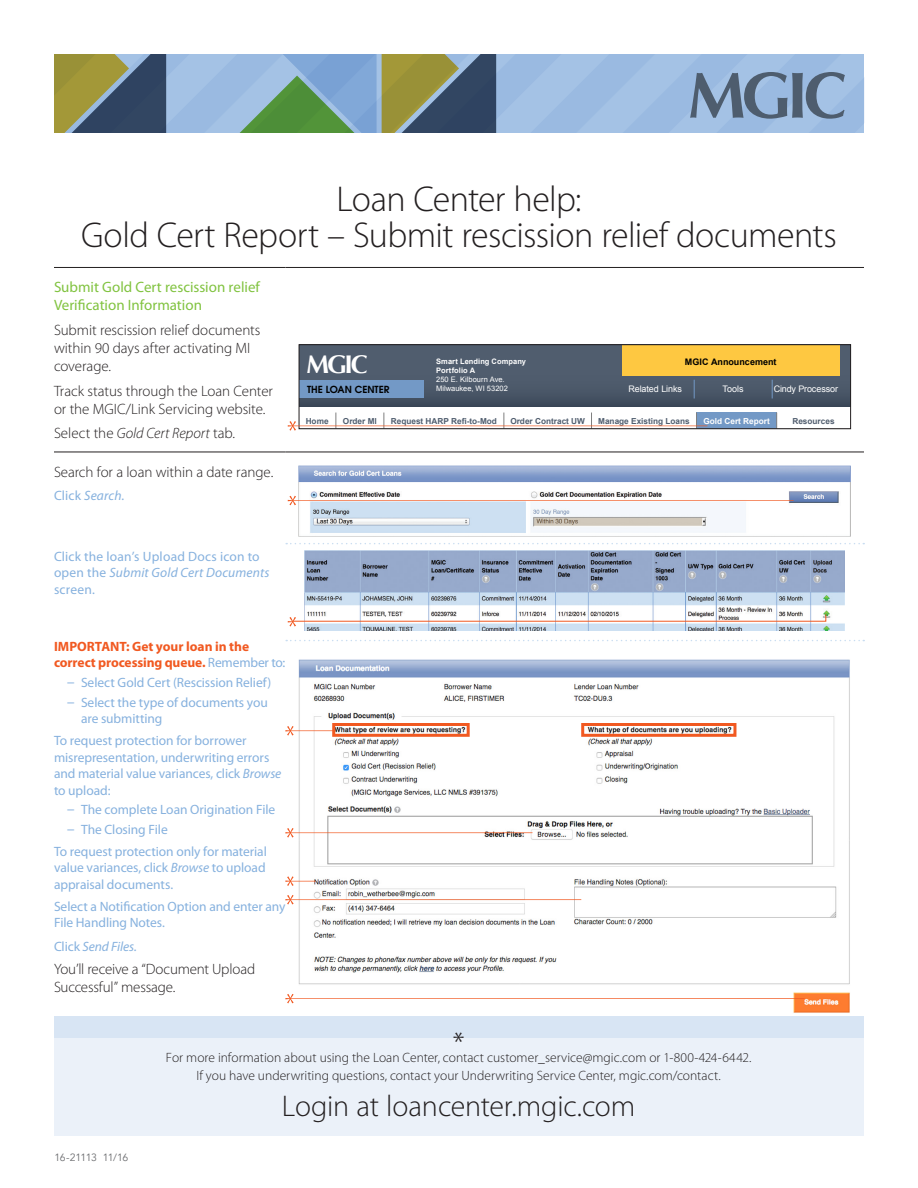
<style>
.page{position:relative;width:918px;height:1188px;background:#fff}
.page>*{position:absolute;margin:0;border:0;box-sizing:border-box;transform-origin:0 0}
.Black_Body_Copy{font:300 36px/36px "Myriad Pro";letter-spacing:-.015em;color:#231f20;text-align:center}
.t1{font:300 30px "Myriad Pro";letter-spacing:-.005em;color:#231f20}
.t2{font:700 25.5px "Optima";color:#fff}
.Black_Body_Copy-2{font:300 15px/18px "Myriad Pro";letter-spacing:-.005em;color:#231f20}
.Orange_Subhead{font:15px/18px "Myriad Pro";color:#81c340}
.Black_Body_Copy-3{font:italic 300 15px "Myriad Pro";color:#231f20}
.Blue_No_Bullet{font:13.5px/16.5px "Myriad Pro";letter-spacing:-.005em;color:#86b1de}
.Black_Body_Copy-4{font:300 13.5px/18px "Myriad Pro";color:#231f20;text-align:center}
.Blue_No_Bullet-2{font:13.5px/16.5px "Myriad Pro";letter-spacing:.015em;color:#86b1de}
.Blue_No_Bullet-3{font:700 13.5px/16.5px "Myriad Pro";letter-spacing:-.005em;color:#f15921}
.Blue_Bullet{font:13.5px/16.5px "Myriad Pro";letter-spacing:-.005em;color:#86b1de}
.Blue_Bullet-2{font:italic 13.5px "Myriad Pro";letter-spacing:-.005em;color:#86b1de}
.Level_1_bullet{font:10.5px "Avenir";letter-spacing:-.045em;color:#6c6d70}
.t3{font:600 9.75px "Avant Garde";color:#000}
.t4{font:9px "Arial";letter-spacing:-.01em;color:#fff}
.t5{font:700 9px "Arial";color:#000}
.t6{font:700 8.25px "Arial";color:#505d6e}
.t7{font:700 8.25px "Arial";color:#fff}
.t8{font:7.5px/9px "Arial";letter-spacing:.005em;color:#fff}
.s1{font-style:normal}
.s2{font-weight:700}
.s3{font-style:italic}
.s4{font-weight:400;color:#86b1de}
.s5{font-family:"Avant Garde"}
</style>
<div class="page">
<svg style="left:54px;top:54px;width:810px;height:79px"></svg>
<div style="left:54px;top:1016px;width:810px;height:22px;background:#d8e5f4"></div>
<div style="left:54px;top:1038px;width:810px;height:98px;background:#ebf1f9"></div>
<hr style="left:54px;top:267px;width:231px;height:1px;background:#231f20">
<hr style="left:54px;top:452px;width:231px;height:1px;background:#231f20">
<hr style="left:285px;top:267px;width:579px;height:1px;background:#231f20">
<hr style="left:285px;top:452px;width:579px;height:1px;background:#231f20">
<svg style="left:286px;top:543px;width:578px;height:1px"></svg>
<svg style="left:286px;top:640px;width:578px;height:1px"></svg>
<div style="left:299px;top:405px;width:552px;height:24px;background:#374354"></div>
<div style="left:299px;top:345px;width:552px;height:61px;background:linear-gradient(to bottom,#566272,#445162)"></div>
<div style="left:299px;top:380px;width:125px;height:18px;background:#7399c6"></div>
<div style="left:299px;top:407px;width:552px;height:22px;background:#fff"></div>
<div style="left:697px;top:413px;width:80px;height:16px;background:#7399c6"></div>
<hr style="left:777px;top:429px;width:73px;height:1px;background:#808080">
<svg style="left:776px;top:413px;width:1px;height:14px"></svg>
<hr style="left:697px;top:429px;width:80px;height:1px;background:#808080">
<svg style="left:694px;top:380px;width:1px;height:18px"></svg>
<svg style="left:772px;top:380px;width:1px;height:18px"></svg>
<div style="left:622px;top:345px;width:217px;height:31px;background:#fec841"></div>
<div style="left:299px;top:345px;width:552px;height:84px;border:1px solid #231f20"></div>
<img style="left:299px;top:465px;width:551px;height:72px">
<img style="left:305px;top:550px;width:540px;height:81px">
<img style="left:299px;top:659px;width:551px;height:354px">
<svg style="left:288px;top:496px;width:506px;height:9px"></svg>
<svg style="left:288px;top:413px;width:419px;height:18px"></svg>
<svg style="left:288px;top:613px;width:539px;height:14px"></svg>
<svg style="left:285px;top:726px;width:47px;height:10px"></svg>
<svg style="left:285px;top:828px;width:248px;height:10px"></svg>
<svg style="left:285px;top:994px;width:520px;height:9px"></svg>
<svg style="left:285px;top:876px;width:31px;height:10px"></svg>
<svg style="left:285px;top:895px;width:296px;height:9px"></svg>
<div style="left:332px;top:723px;width:138px;height:14px;border:3px solid #f15921"></div>
<div style="left:581px;top:723px;width:155px;height:14px;border:3px solid #f15921"></div>
<p class="Black_Body_Copy" style="left:81px;top:181px;width:757px">Loan Center help:<br>Gold Cert Report – Submit rescission relief documents</p>
<p class="Orange_Subhead" style="left:54px;top:278px;width:208px">Submit Gold Cert rescission relief<br>Verification Information</p>
<p class="Black_Body_Copy-2" style="left:54px;top:321px;width:208px">Submit rescission relief documents within 90 days after activating MI coverage.</p>
<p class="Black_Body_Copy-2" style="left:54px;top:382px;width:220px">Track status through the Loan Center or the MGIC/Link Servicing website.</p>
<p class="Black_Body_Copy-3" style="left:54px;top:424px;width:183px"><span class="s1">Select the</span> Gold Cert Report <span class="s1">tab.</span></p>
<p class="t2" style="left:306px;top:349px;width:63px">MGIC</p>
<p class="t5" style="left:685px;top:357px;width:93px">MGIC Announcement</p>
<p class="t8" style="left:436px;top:357px;width:91px"><span class="s2">Smart Lending Company<br>Portfolio A<br></span>250 E. Kilbourn Ave.<br>Milwaukee, WI 53202</p>
<p class="t3" style="left:307px;top:383px;width:84px">THE LOAN CENTER</p>
<p class="t4" style="left:628px;top:384px;width:55px">Related Links</p>
<p class="t4" style="left:723px;top:384px;width:23px">Tools</p>
<p class="t4" style="left:774px;top:384px;width:66px">Cindy Processor</p>
<p class="t6" style="left:306px;top:416px;width:24px">Home</p>
<p class="t6" style="left:343px;top:416px;width:35px">Order MI</p>
<p class="t6" style="left:391px;top:416px;width:108px">Request HARP Refi-to-Mod</p>
<p class="t6" style="left:510px;top:416px;width:76px">Order Contract UW</p>
<p class="t6" style="left:598px;top:416px;width:93px">Manage Existing Loans</p>
<p class="t7" style="left:703px;top:416px;width:68px">Gold Cert Report</p>
<p class="t6" style="left:792px;top:416px;width:44px">Resources</p>
<p class="Black_Body_Copy-2" style="left:54px;top:463px;width:221px">Search for a loan within a date range.</p>
<p class="Blue_Bullet-2" style="left:54px;top:487px;width:72px"><span class="s1">Click</span> Search.</p>
<p class="Blue_No_Bullet-2" style="left:54px;top:548px;width:217px">Click the loan’s Upload Docs icon to open the <span class="s3">Submit Gold Cert Documents </span>screen.</p>
<p class="Blue_No_Bullet-3" style="left:54px;top:637px;width:233px">IMPORTANT: Get your loan in the correct processing queue. <span class="s4">Remember to:</span></p>
<p class="Blue_No_Bullet" style="left:68px;top:674px;width:205px"><span class="s5">–</span> Select Gold Cert (Rescission Relief)</p>
<p class="Blue_No_Bullet" style="left:81px;top:694px;width:188px;text-indent:-14px"><span class="s5">–</span> Select the type of documents you are submitting</p>
<p class="Blue_No_Bullet" style="left:54px;top:732px;width:229px">To request protection for borrower misrepresentation, underwriting errors and material value variances, click <span class="s3">Browse </span>to upload:</p>
<p class="Blue_No_Bullet" style="left:68px;top:801px;width:209px"><span class="s5">–</span> The complete Loan Origination File</p>
<p class="Blue_No_Bullet" style="left:68px;top:821px;width:102px"><span class="s5">–</span> The Closing File</p>
<p class="Blue_No_Bullet" style="left:54px;top:843px;width:214px;text-align:justify">To request protection only for material value variances, click <span class="s3">Browse</span> to upload appraisal documents.</p>
<p class="Blue_Bullet" style="left:54px;top:898px;width:233px">Select a Notification Option and enter any<br>File Handling Notes.</p>
<p class="Blue_Bullet-2" style="left:54px;top:938px;width:85px"><span class="s1">Click</span> Send Files.</p>
<p class="Black_Body_Copy-2" style="left:54px;top:960px;width:203px">You’ll receive a “Document Upload<br>Successful” message.</p>
<p class="Level_1_bullet" style="left:54px;top:1151px;width:75px">16-21113 11/16</p>
<p class="t1" style="left:453px;top:1025px;width:13px">*</p>
<p class="Black_Body_Copy-4" style="left:166px;top:1048px;width:587px">For more information about using the Loan Center, contact customer_service@mgic.com or 1-800-424-6442.<br>If you have underwriting questions, contact your Underwriting Service Center, mgic.com/contact.</p>
<p class="t1" style="left:282px;top:1088px;width:355px">Login at loancenter.mgic.com</p>
</div>
